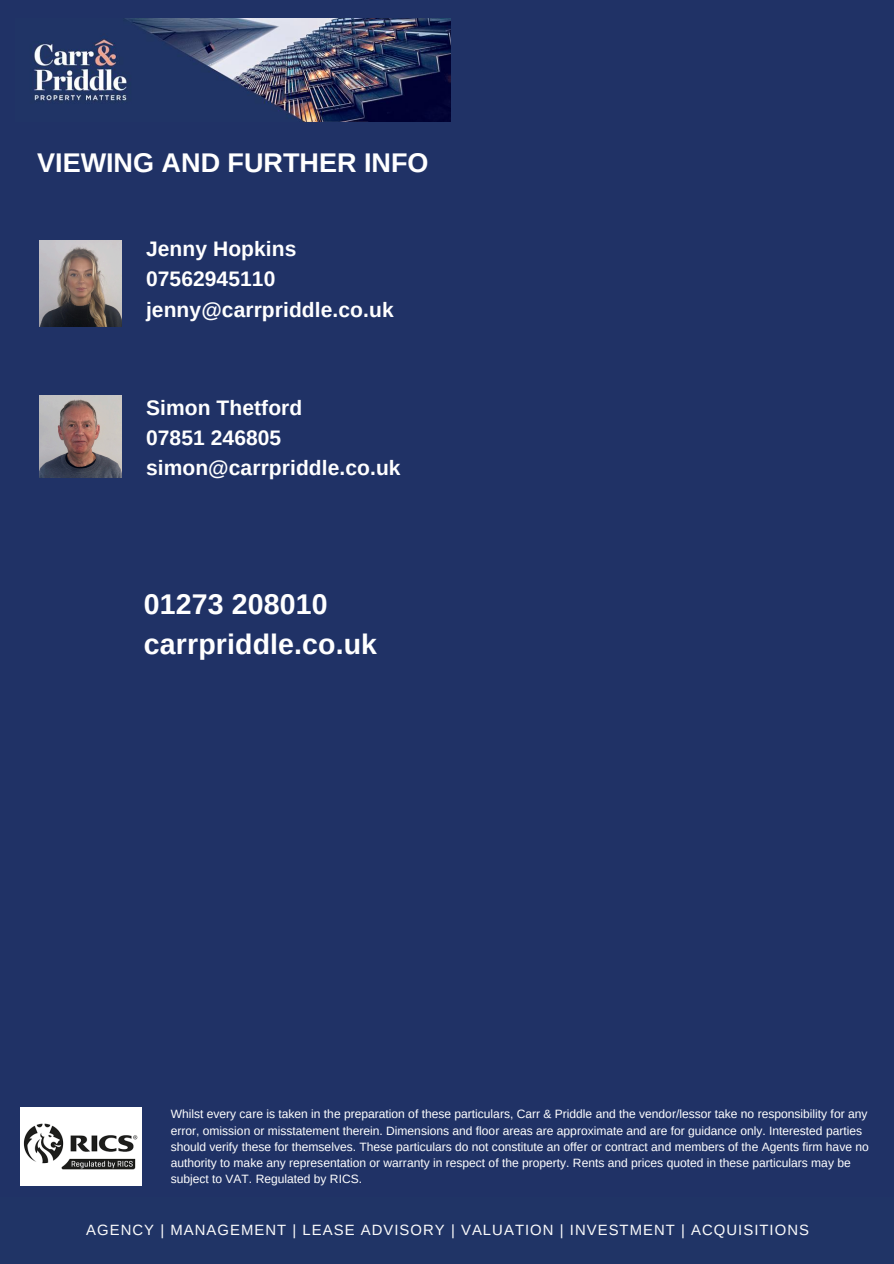
<style>
.page{position:relative;width:894px;height:1264px;background:#fff}
.page>*{position:absolute;margin:0;border:0;box-sizing:border-box;transform-origin:0 0}
.t1{font:700 28.5px/40.5px "Arimo";letter-spacing:.005em;color:#fff}
.t2{font:700 27px "Arimo";color:#fff}
.t3{font:700 21px/30.3px "Arimo";letter-spacing:.005em;color:#fff}
.t4{font:14.85px "Arimo";letter-spacing:.07em;color:#fbfbfb}
.t5{font:12px/16px "Arimo";color:#fff}
</style>
<div class="page">
<div style="left:0;top:0;width:893px;height:1263px;background:#203266"></div>
<img style="left:33px;top:19px;width:417px;height:102px">
<img style="left:39px;top:241px;width:83px;height:85px">
<img style="left:39px;top:395px;width:83px;height:82px">
<img style="left:20px;top:1107px;width:122px;height:78px">
<p class="t2" style="left:37px;top:147px;width:393px">VIEWING AND FURTHER INFO</p>
<h1 class="t3" style="left:146px;top:233px;width:249px">Jenny Hopkins<br>07562945110 jenny@carrpriddle.co.uk</h1>
<h3 class="t3" style="left:146px;top:392px;width:256px">Simon Thetford<br>07851 246805 simon@carrpriddle.co.uk</h3>
<h3 class="t1" style="left:144px;top:583px;width:235px">01273 208010 carrpriddle.co.uk</h3>
<p class="t5" style="left:171px;top:1106px;width:699px">Whilst every care is taken in the preparation of these particulars, Carr &amp; Priddle and the vendor/lessor take no responsibility for any error, omission or misstatement therein. Dimensions and floor areas are approximate and are for guidance only. Interested parties should verify these for themselves. These particulars do not constitute an offer or contract and members of the Agents firm have no authority to make any representation or warranty in respect of the property. Rents and prices quoted in these particulars may be subject to VAT. Regulated by RICS.</p>
<h4 class="t4" style="left:86px;top:1221px;width:724px">AGENCY | MANAGEMENT | LEASE ADVISORY | VALUATION | INVESTMENT | ACQUISITIONS</h4>
</div>
